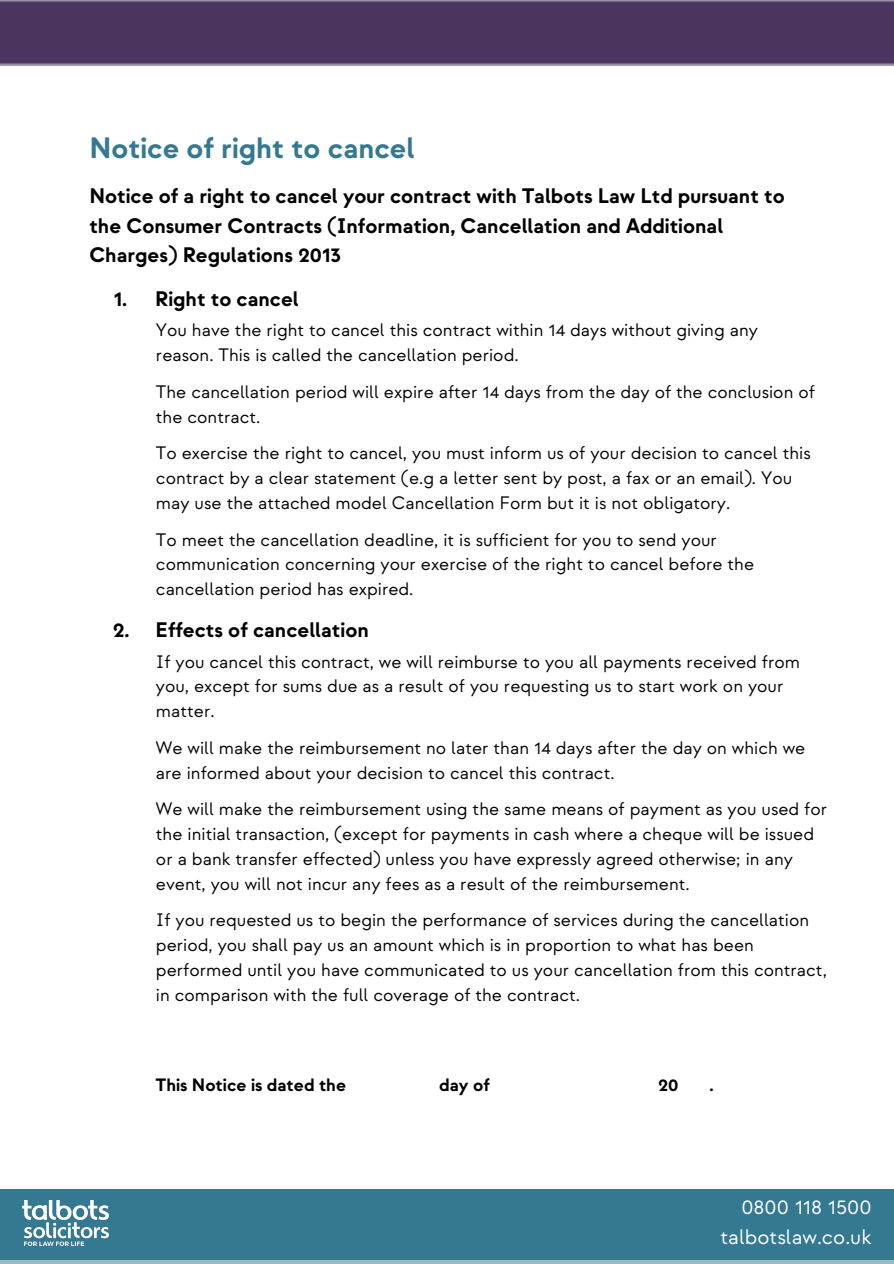
<style>
.page{position:relative;width:894px;height:1264px;background:#fff}
.page>*{position:absolute;margin:0;border:0;box-sizing:border-box;transform-origin:0 0}
.t1{font:700 29.4px "Strawford";color:#347891}
.t2{font:700 21px/29.2px "Strawford";color:#000}
.t3{font:21px/29.2px "Strawford";color:#fff;text-align:right}
.t4{font:18px/24.8px "Strawford";color:#000}
.t5{font:700 17.85px "Strawford";color:#000}
</style>
<div class="page">
<div style="left:0;top:0;width:893px;height:65px;background:#4b345e"></div>
<div style="left:0;top:1189px;width:893px;height:74px;background:#347891"></div>
<img style="left:22px;top:1200px;width:87px;height:45px">
<h1 class="t1" style="left:89px;top:131px;width:327px">Notice of right to cancel</h1>
<p class="t2" style="left:89px;top:182px;width:696px">Notice of a right to cancel your contract with Talbots Law Ltd pursuant to the Consumer Contracts (Information, Cancellation and Additional<br>Charges) Regulations 2013</p>
<p class="t2" style="left:114px;top:285px;width:186px">1. Right to cancel</p>
<p class="t4" style="left:156px;top:318px;width:603px">You have the right to cancel this contract within 14 days without giving any reason. This is called the cancellation period.</p>
<p class="t4" style="left:156px;top:380px;width:660px">The cancellation period will expire after 14 days from the day of the conclusion of the contract.</p>
<p class="t4" style="left:156px;top:441px;width:656px">To exercise the right to cancel, you must inform us of your decision to cancel this contract by a clear statement (e.g a letter sent by post, a fax or an email). You may use the attached model Cancellation Form but it is not obligatory.</p>
<p class="t4" style="left:156px;top:528px;width:599px">To meet the cancellation deadline, it is sufficient for you to send your communication concerning your exercise of the right to cancel before the cancellation period has expired.</p>
<p class="t2" style="left:113px;top:616px;width:257px">2. Effects of cancellation</p>
<p class="t4" style="left:156px;top:649px;width:645px">If you cancel this contract, we will reimburse to you all payments received from you, except for sums due as a result of you requesting us to start work on your matter.</p>
<p class="t4" style="left:156px;top:736px;width:650px">We will make the reimbursement no later than 14 days after the day on which we are informed about your decision to cancel this contract.</p>
<p class="t4" style="left:156px;top:797px;width:672px">We will make the reimbursement using the same means of payment as you used for the initial transaction, (except for payments in cash where a cheque will be issued or a bank transfer effected) unless you have expressly agreed otherwise; in any event, you will not incur any fees as a result of the reimbursement.</p>
<p class="t4" style="left:156px;top:908px;width:672px">If you requested us to begin the performance of services during the cancellation period, you shall pay us an amount which is in proportion to what has been performed until you have communicated to us your cancellation from this contract, in comparison with the full coverage of the contract.</p>
<p class="t5" style="left:156px;top:1074px;width:192px">This Notice is dated the</p>
<p class="t5" style="left:439px;top:1074px;width:52px">day of</p>
<p class="t5" style="left:658px;top:1074px;width:22px">20</p>
<p class="t5" style="left:709px;top:1074px;width:6px">.</p>
<p class="t3" style="left:720px;top:1193px;width:153px">0800 118 1500 talbotslaw.co.uk</p>
</div>
